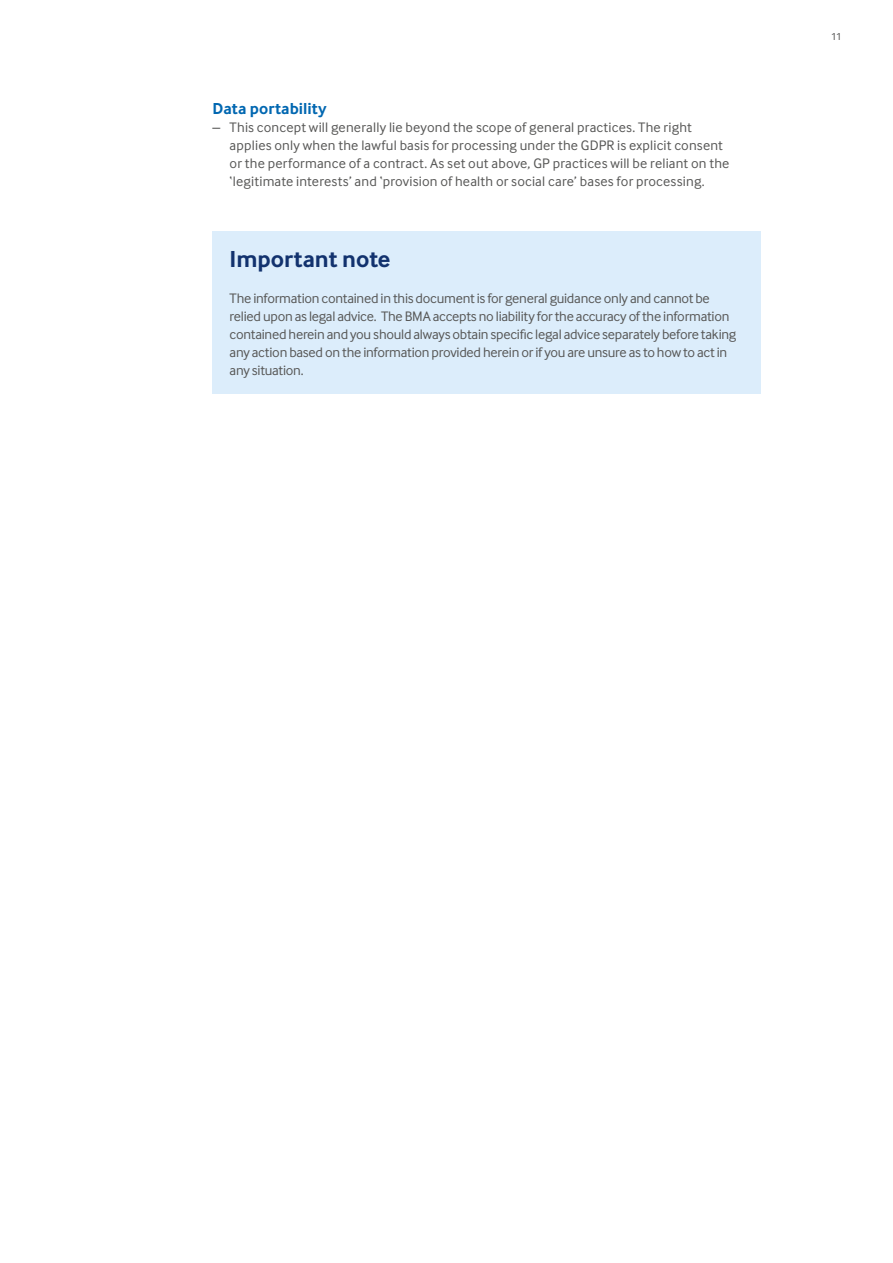
<style>
.page{position:relative;width:893px;height:1263px;background:#fff}
.page>*{position:absolute;margin:0;border:0;box-sizing:border-box;transform-origin:0 0}
.t1{font:700 24px "Inter Face";letter-spacing:-.005em;color:#12326e}
.t2{font:700 16.5px "Inter Face";color:#0067b1}
.t3{font:14.25px/18px "Inter Face";letter-spacing:-.01em;color:#575756}
.t4{font:14.25px/18px "Inter Face";letter-spacing:.01em;color:#575756}
.t5{font:10.5px "Inter Face";color:#575756}
</style>
<div class="page">
<div style="left:213px;top:231px;width:548px;height:162px;background:#dcedfb"></div>
<p class="t2" style="left:213px;top:99px;width:116px">Data portability</p>
<p class="t4" style="left:230px;top:118px;width:501px;text-indent:-17px">– This concept will generally lie beyond the scope of general practices. The right applies only when the lawful basis for processing under the GDPR is explicit consent or the performance of a contract. As set out above, GP practices will be reliant on the ‘legitimate interests’ and ‘provision of health or social care’ bases for processing.</p>
<h1 class="t1" style="left:230px;top:245px;width:162px">Important note</h1>
<p class="t3" style="left:230px;top:289px;width:508px">The information contained in this document is for general guidance only and cannot be relied upon as legal advice. The BMA accepts no liability for the accuracy of the information contained herein and you should always obtain specific legal advice separately before taking any action based on the information provided herein or if you are unsure as to how to act in any situation.</p>
<p class="t5" style="left:831px;top:31px;width:12px">11</p>
</div>
